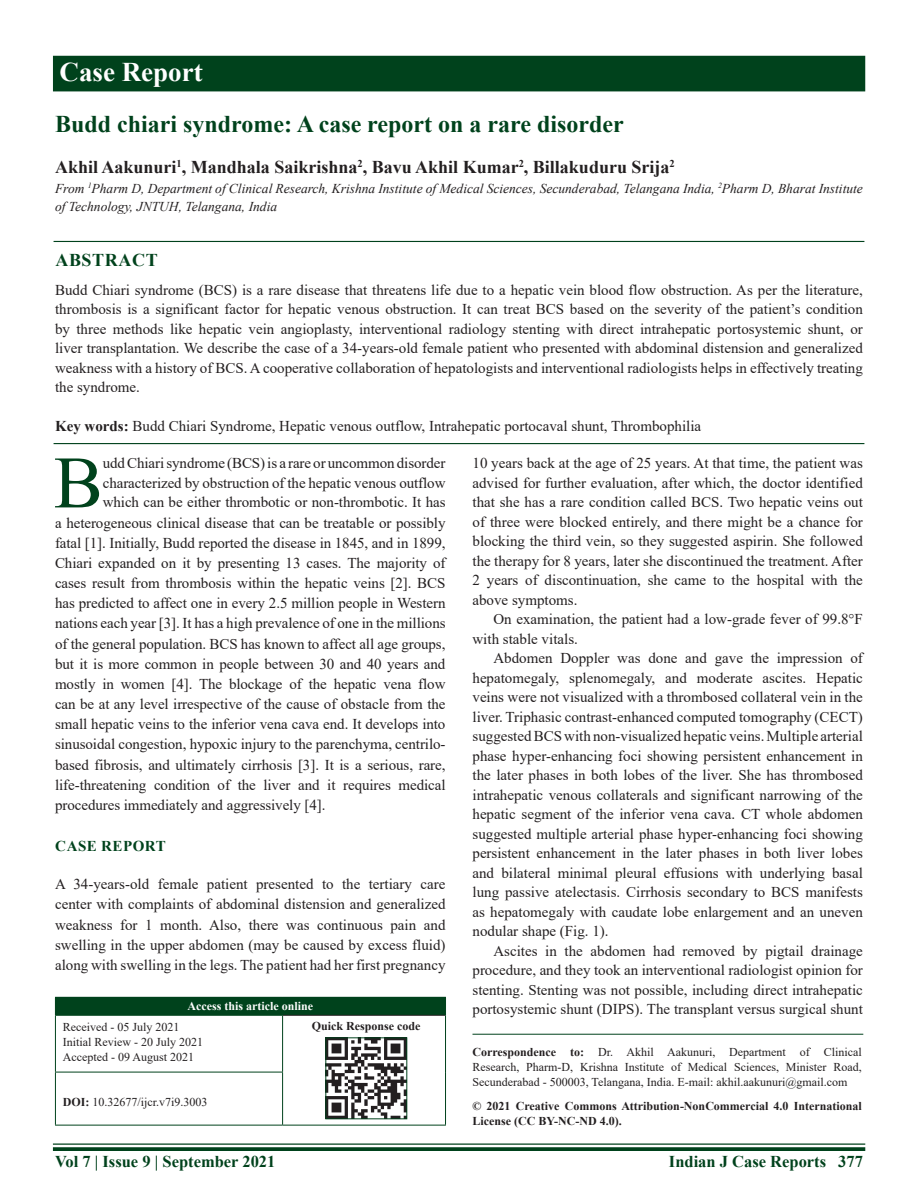
<style>
.page{position:relative;width:918px;height:1188px;background:#fff}
.page>*{position:absolute;margin:0;border:0;box-sizing:border-box;transform-origin:0 0}
.DROP_CAP_TX{font:73.95px "Times New Roman";color:#00421c}
.AH{font:700 27px "Times New Roman";color:#fff}
.AT{font:700 24px "Times New Roman";color:#00421c}
.AU{font:700 18px "Times New Roman";color:#231f20}
.ABSH{font:700 18px "Times New Roman";letter-spacing:.035em;color:#00421c}
.RF{font:700 16.5px "Times New Roman";color:#00421c}
.TX{font:15px/19.5px "Times New Roman";color:#231f20;text-align:justify}
.DROP_CAP_TX-2{font:15px "Times New Roman";letter-spacing:-.005em;color:#231f20}
.TXFL{font:15px/19.5px "Times New Roman";color:#231f20;text-align:justify}
.ABS{font:15px/19.5px "Times New Roman";color:#231f20;text-align:justify}
.KWD{font:15px "Times New Roman";color:#231f20}
.t1{font:700 15px "Times New Roman";letter-spacing:.035em;color:#00421c}
.AFF{font:italic 13.5px/18px "Times New Roman";color:#231f20}
.ADD{font:12px/15px "Times New Roman";color:#231f20;text-align:justify}
.CR{font:700 12px/15px "Times New Roman";color:#231f20}
.HIS{font:12px/15px "Times New Roman";color:#231f20}
.DOI{font:12px "Times New Roman";color:#231f20}
.AAO{font:700 12px "Times New Roman";color:#fff}
.QR{font:700 12px "Times New Roman";color:#231f20}
.s1{font-weight:700}
</style>
<div class="page">
<hr style="left:53px;top:1143px;width:812px;height:2px;background:#00421c">
<svg style="left:53px;top:1147px;width:812px;height:4px;background:#0f4d29"></svg>
<div style="left:53px;top:56px;width:812px;height:35px;background:#00421c"></div>
<hr style="left:54px;top:241px;width:810px;height:1px;background:#00421c">
<hr style="left:54px;top:443px;width:810px;height:1px;background:#00421c">
<hr style="left:472px;top:1034px;width:391px;height:1px;background:#00421c">
<div style="left:55px;top:997px;width:391px;height:18px;background:#00421c"></div>
<hr style="left:283px;top:1015px;width:162px;height:1px;background:#231f20">
<hr style="left:55px;top:1016px;width:1px;height:56px;background:#00421c">
<hr style="left:55px;top:1015px;width:228px;height:1px;background:#00421c">
<hr style="left:282px;top:1016px;width:1px;height:56px;background:#00421c">
<hr style="left:445px;top:1015px;width:1px;height:57px;background:#00421c">
<hr style="left:445px;top:1072px;width:1px;height:53px;background:#00421c">
<hr style="left:55px;top:1072px;width:1px;height:53px;background:#00421c">
<hr style="left:55px;top:1072px;width:228px;height:1px;background:#00421c">
<hr style="left:55px;top:1125px;width:228px;height:1px;background:#00421c">
<hr style="left:282px;top:1072px;width:1px;height:53px;background:#00421c">
<hr style="left:283px;top:1125px;width:163px;height:1px;background:#00421c">
<img style="left:328px;top:1040px;width:77px;height:77px">
<div style="left:326px;top:1038px;width:81px;height:81px;border:1px solid #00421c"></div>
<p class="AH" style="left:60px;top:52px;width:145px">Case Report</p>
<p class="AT" style="left:55px;top:106px;width:570px">Budd chiari syndrome: A case report on a rare disorder</p>
<p class="AU" style="left:55px;top:154px;width:621px">Akhil Aakunuri<sup>1</sup>, Mandhala Saikrishna<sup>2</sup>, Bavu Akhil Kumar<sup>2</sup>, Billakuduru Srija<sup>2</sup></p>
<p class="AFF" style="left:55px;top:179px;width:809px">From <sup>1</sup>Pharm D, Department of Clinical Research, Krishna Institute of Medical Sciences, Secunderabad, Telangana India, <sup>2</sup>Pharm D, Bharat Institute of Technology, JNTUH, Telangana, India</p>
<p class="ABSH" style="left:55px;top:247px;width:104px">ABSTRACT</p>
<p class="ABS" style="left:55px;top:279px;width:809px">Budd Chiari syndrome (BCS) is a rare disease that threatens life due to a hepatic vein blood flow obstruction. As per the literature, thrombosis is a significant factor for hepatic venous obstruction. It can treat BCS based on the severity of the patient’s condition by three methods like hepatic vein angioplasty, interventional radiology stenting with direct intrahepatic portosystemic shunt, or liver transplantation. We describe the case of a 34-years-old female patient who presented with abdominal distension and generalized weakness with a history of BCS. A cooperative collaboration of hepatologists and interventional radiologists helps in effectively treating the syndrome.</p>
<p class="KWD" style="left:55px;top:415px;width:648px"><span class="s1">Key words:</span> Budd Chiari Syndrome, Hepatic venous outflow, Intrahepatic portocaval shunt, Thrombophilia</p>
<p class="DROP_CAP_TX" style="left:54px;top:431px;width:51px">B</p>
<p class="DROP_CAP_TX-2" style="left:103px;top:453px;width:344px">udd Chiari syndrome (BCS) is a rare or uncommon disorder</p>
<p class="DROP_CAP_TX-2" style="left:103px;top:472px;width:344px">characterized by obstruction of the hepatic venous outflow</p>
<p class="DROP_CAP_TX-2" style="left:103px;top:492px;width:344px">which can be either thrombotic or non-thrombotic. It has</p>
<p class="DROP_CAP_TX-2" style="left:55px;top:512px;width:392px">a heterogeneous clinical disease that can be treatable or possibly</p>
<p class="DROP_CAP_TX-2" style="left:55px;top:532px;width:392px">fatal [1]. Initially, Budd reported the disease in 1845, and in 1899,</p>
<p class="DROP_CAP_TX-2" style="left:55px;top:552px;width:392px">Chiari expanded on it by presenting 13 cases. The majority of</p>
<p class="DROP_CAP_TX-2" style="left:55px;top:572px;width:392px">cases result from thrombosis within the hepatic veins [2]. BCS</p>
<p class="DROP_CAP_TX-2" style="left:55px;top:593px;width:392px">has predicted to affect one in every 2.5 million people in Western</p>
<p class="DROP_CAP_TX-2" style="left:55px;top:613px;width:392px">nations each year [3]. It has a high prevalence of one in the millions</p>
<p class="DROP_CAP_TX-2" style="left:55px;top:633px;width:392px">of the general population. BCS has known to affect all age groups,</p>
<p class="DROP_CAP_TX-2" style="left:55px;top:653px;width:392px">but it is more common in people between 30 and 40 years and</p>
<p class="DROP_CAP_TX-2" style="left:55px;top:673px;width:392px">mostly in women [4]. The blockage of the hepatic vena flow</p>
<p class="DROP_CAP_TX-2" style="left:55px;top:693px;width:392px">can be at any level irrespective of the cause of obstacle from the</p>
<p class="DROP_CAP_TX-2" style="left:55px;top:714px;width:392px">small hepatic veins to the inferior vena cava end. It develops into</p>
<p class="DROP_CAP_TX-2" style="left:55px;top:734px;width:392px">sinusoidal congestion, hypoxic injury to the parenchyma, centrilo-</p>
<p class="DROP_CAP_TX-2" style="left:55px;top:754px;width:392px">based fibrosis, and ultimately cirrhosis [3]. It is a serious, rare,</p>
<p class="DROP_CAP_TX-2" style="left:55px;top:774px;width:392px">life-threatening condition of the liver and it requires medical</p>
<p class="DROP_CAP_TX-2" style="left:55px;top:794px;width:272px">procedures immediately and aggressively [4].</p>
<h1 class="t1" style="left:55px;top:835px;width:112px">CASE REPORT</h1>
<p class="TXFL" style="left:55px;top:874px;width:392px;line-height:20.1px">A 34-years-old female patient presented to the tertiary care center with complaints of abdominal distension and generalized weakness for 1 month. Also, there was continuous pain and swelling in the upper abdomen (may be caused by excess fluid) along with swelling in the legs. The patient had her first pregnancy</p>
<p class="AAO" style="left:188px;top:998px;width:127px">Access this article online</p>
<p class="HIS" style="left:63px;top:1019px;width:142px">Received - 05 July 2021<br>Initial Review - 20 July 2021<br>Accepted - 09 August 2021</p>
<p class="QR" style="left:312px;top:1017px;width:110px">Quick Response code</p>
<p class="DOI" style="left:63px;top:1094px;width:146px"><span class="s1">DOI:</span> 10.32677/ijcr.v7i9.3003</p>
<p class="TXFL" style="left:472px;top:453px;width:392px">10 years back at the age of 25 years. At that time, the patient was advised for further evaluation, after which, the doctor identified that she has a rare condition called BCS. Two hepatic veins out of three were blocked entirely, and there might be a chance for blocking the third vein, so they suggested aspirin. She followed the therapy for 8 years, later she discontinued the treatment. After 2 years of discontinuation, she came to the hospital with the above symptoms.</p>
<p class="TX" style="left:472px;top:609px;width:392px;text-indent:21px">On examination, the patient had a low-grade fever of 99.8°F with stable vitals.</p>
<p class="TX" style="left:472px;top:648px;width:392px;text-indent:21px">Abdomen Doppler was done and gave the impression of hepatomegaly, splenomegaly, and moderate ascites. Hepatic veins were not visualized with a thrombosed collateral vein in the liver. Triphasic contrast-enhanced computed tomography (CECT) suggested BCS with non-visualized hepatic veins. Multiple arterial phase hyper-enhancing foci showing persistent enhancement in the later phases in both lobes of the liver. She has thrombosed intrahepatic venous collaterals and significant narrowing of the hepatic segment of the inferior vena cava. CT whole abdomen suggested multiple arterial phase hyper-enhancing foci showing persistent enhancement in the later phases in both liver lobes and bilateral minimal pleural effusions with underlying basal lung passive atelectasis. Cirrhosis secondary to BCS manifests as hepatomegaly with caudate lobe enlargement and an uneven nodular shape (Fig. 1).</p>
<p class="TX" style="left:472px;top:941px;width:392px;text-indent:21px">Ascites in the abdomen had removed by pigtail drainage procedure, and they took an interventional radiologist opinion for stenting. Stenting was not possible, including direct intrahepatic portosystemic shunt (DIPS). The transplant versus surgical shunt</p>
<p class="ADD" style="left:472px;top:1044px;width:391px"><span class="s1">Correspondence to:</span> Dr. Akhil Aakunuri, Department of Clinical Research, Pharm-D, Krishna Institute of Medical Sciences, Minister Road, Secunderabad - 500003, Telangana, India. E-mail: akhil.aakunuri@gmail.com</p>
<p class="CR" style="left:472px;top:1099px;width:391px">© 2021 Creative Commons Attribution-NonCommercial 4.0 International<br>License (CC BY-NC-ND 4.0).</p>
<p class="RF" style="left:55px;top:1150px;width:222px">Vol 7 | Issue 9 | September 2021</p>
<p class="RF" style="left:669px;top:1150px;width:195px">Indian J Case Reports 377</p>
</div>
